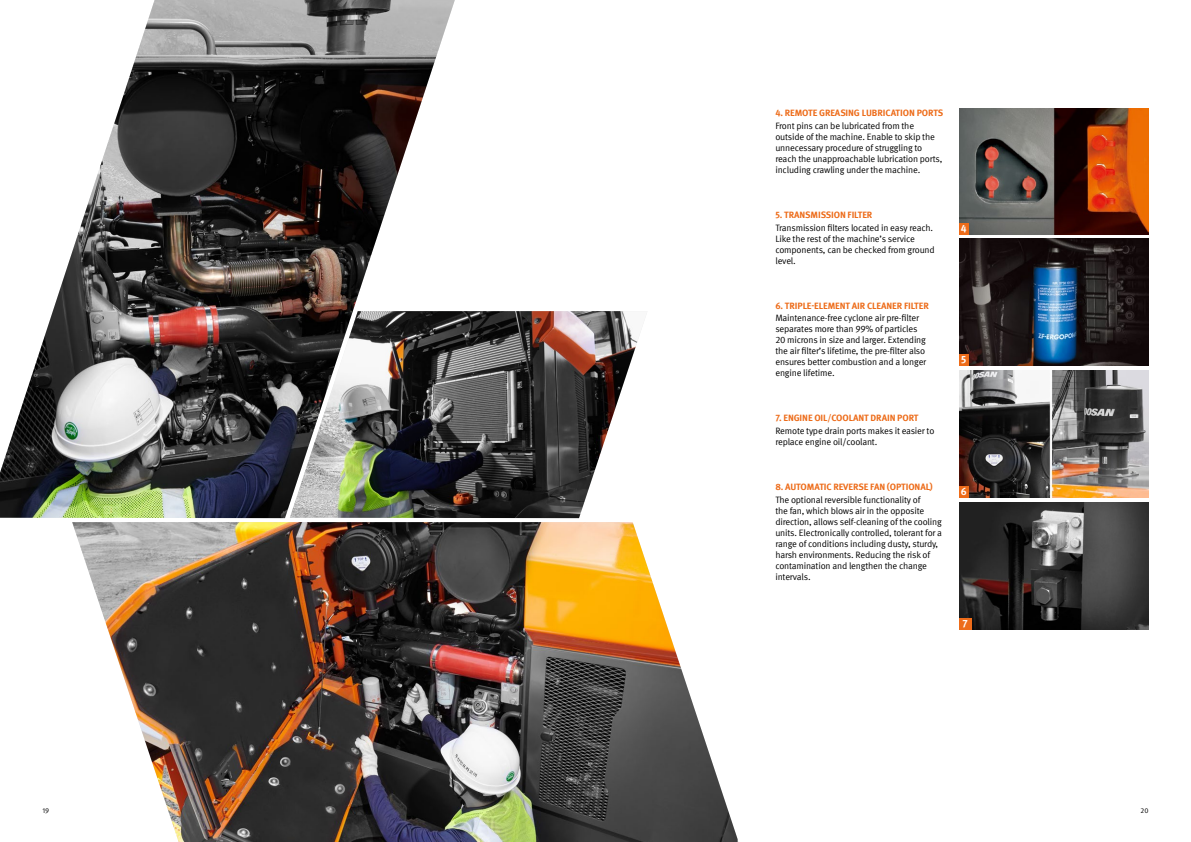
<style>
.page{position:relative;width:1191px;height:842px;background:#fff}
.page>*{position:absolute;margin:0;border:0;box-sizing:border-box;transform-origin:0 0}
.t1{font:700 10.4px "Meta Pro";color:#fff}
.t2{font:9.2px/11px "Meta Pro";letter-spacing:-.02em;color:#000}
.t3{font:700 9.2px "Meta Pro";letter-spacing:-.01em;color:#ed6c1a}
.t4{font:7px "Meta Pro";color:#000}
</style>
<div class="page">
<img style="left:959px;top:239px;width:189px;height:127px">
<div style="left:959px;top:354px;width:9px;height:12px;background:#ed6c1a"></div>
<img style="left:959px;top:108px;width:189px;height:127px">
<div style="left:959px;top:224px;width:9px;height:11px;background:#ed6c1a"></div>
<img style="left:959px;top:371px;width:189px;height:126px">
<div style="left:959px;top:486px;width:9px;height:11px;background:#ed6c1a"></div>
<img style="left:959px;top:502px;width:189px;height:127px">
<div style="left:959px;top:618px;width:12px;height:11px;background:#ed6c1a"></div>
<img style="left:72px;top:522px;width:665px;height:320px">
<img style="left:455px;top:311px;width:183px;height:207px">
<img style="left:0;top:0;width:455px;height:518px">
<p class="t3" style="left:775px;top:106px;width:169px">4. REMOTE GREASING LUBRICATION PORTS</p>
<p class="t2" style="left:775px;top:120px;width:168px">Front pins can be lubricated from the outside of the machine. Enable to skip the unnecessary procedure of struggling to reach the unapproachable lubrication ports, including crawling under the machine.</p>
<p class="t3" style="left:775px;top:207px;width:98px">5. TRANSMISSION FILTER</p>
<p class="t2" style="left:775px;top:221px;width:161px">Transmission filters located in easy reach.<br>Like the rest of the machine’s service components, can be checked from ground level.</p>
<p class="t3" style="left:775px;top:298px;width:155px">6. TRIPLE-ELEMENT AIR CLEANER FILTER</p>
<p class="t2" style="left:775px;top:312px;width:152px">Maintenance-free cyclone air pre-filter separates more than 99% of particles 20 microns in size and larger. Extending the air filter’s lifetime, the pre-filter also ensures better combustion and a longer engine lifetime.</p>
<p class="t3" style="left:775px;top:411px;width:145px">7. ENGINE OIL/COOLANT DRAIN PORT</p>
<p class="t2" style="left:775px;top:425px;width:160px">Remote type drain ports makes it easier to replace engine oil/coolant.</p>
<p class="t3" style="left:775px;top:479px;width:159px">8. AUTOMATIC REVERSE FAN (OPTIONAL)</p>
<p class="t2" style="left:775px;top:493px;width:168px">The optional reversible functionality of<br>the fan, which blows air in the opposite direction, allows self-cleaning of the cooling units. Electronically controlled, tolerant for a range of conditions including dusty, sturdy, harsh environments. Reducing the risk of contamination and lengthen the change intervals.</p>
<p class="t1" style="left:960px;top:221px;width:7px">4</p>
<p class="t1" style="left:961px;top:351px;width:7px">5</p>
<p class="t1" style="left:960px;top:483px;width:7px">6</p>
<p class="t1" style="left:962px;top:615px;width:7px">7</p>
<p class="t4" style="left:43px;top:805px;width:8px">19</p>
<p class="t4" style="left:1140px;top:805px;width:9px">20</p>
</div>
